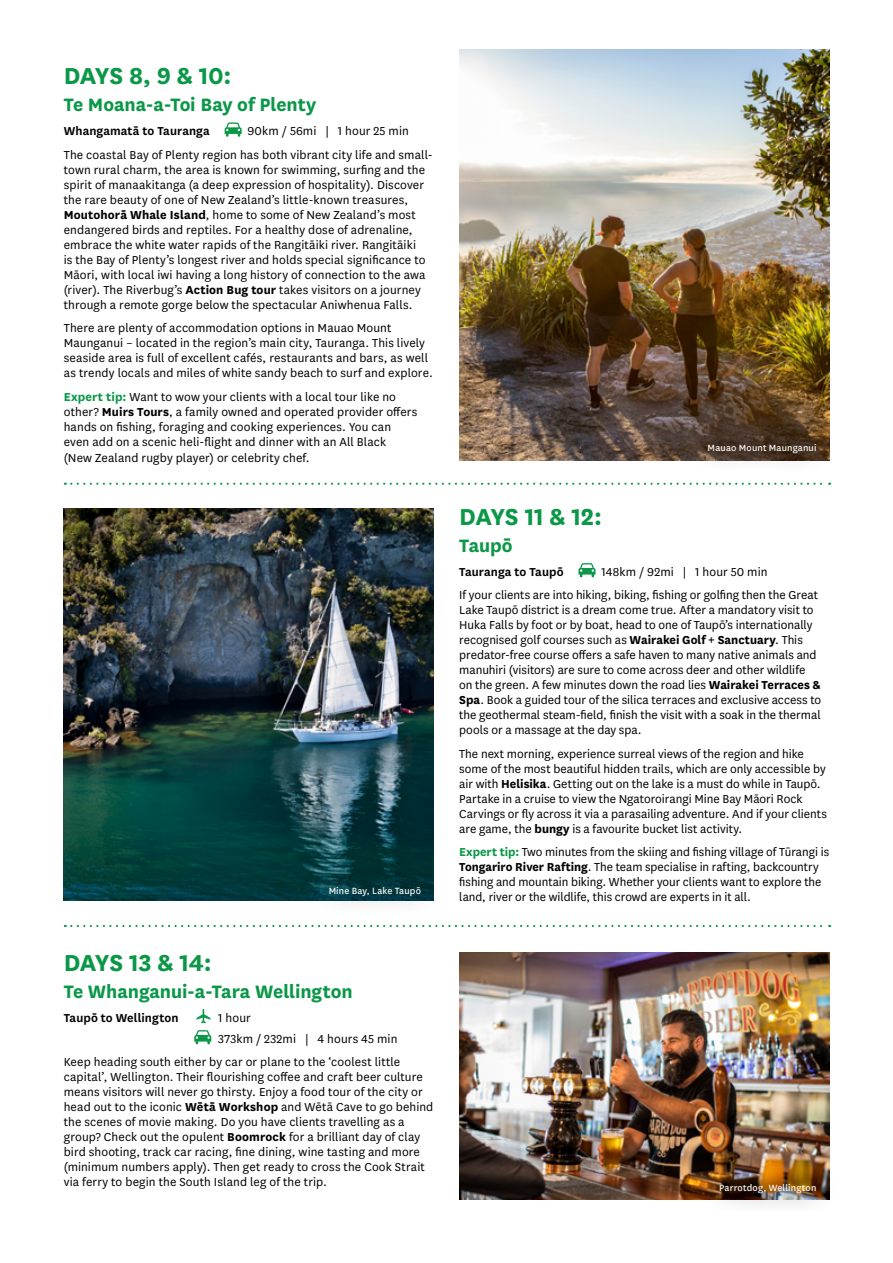
<style>
.page{position:relative;width:893px;height:1263px;background:#fff}
.page>*{position:absolute;margin:0;border:0;box-sizing:border-box;transform-origin:0 0}
.t1{font:700 27px "National";letter-spacing:-.02em;color:#0b9748}
.t2{font:700 21px "National";letter-spacing:-.005em;color:#0b9748}
.t3{font:13.5px/15px "National";letter-spacing:.005em;color:#000}
.t4{font:600 13.5px "National";letter-spacing:.005em;color:#000}
.t5{font:10.5px "National";letter-spacing:.015em;color:#fff}
.s1{font-weight:700}
.s2{font-weight:700;color:#0b9748}
</style>
<div class="page">
<svg style="left:225px;top:123px;width:17px;height:14px"></svg>
<img style="left:459px;top:50px;width:370px;height:410px">
<div style="left:687px;top:423px;width:150px;height:51px;background:#000;opacity:.75"></div>
<svg style="left:196px;top:1009px;width:14px;height:14px"></svg>
<svg style="left:194px;top:1030px;width:17px;height:15px"></svg>
<svg style="left:578px;top:563px;width:17px;height:15px"></svg>
<svg style="left:65px;top:483px;width:765px;height:2px"></svg>
<svg style="left:65px;top:925px;width:765px;height:2px"></svg>
<img style="left:64px;top:508px;width:370px;height:392px">
<div style="left:308px;top:865px;width:134px;height:52px;background:#000;opacity:.75"></div>
<img style="left:459px;top:952px;width:370px;height:247px">
<img style="left:699px;top:1162px;width:131px;height:43px">
<h1 class="t1" style="left:64px;top:57px;width:169px">DAYS 8, 9 &amp; 10:</h1>
<h2 class="t2" style="left:64px;top:90px;width:254px">Te Moana-a-Toi Bay of Plenty</h2>
<p class="t4" style="left:64px;top:122px;width:147px">Whangamatā to Tauranga</p>
<p class="t3" style="left:64px;top:119px;width:371px;line-height:23.5px;text-indent:184px">90km / 56mi | 1 hour 25 min<br>The coastal Bay of Plenty region has both vibrant city life and small-</p>
<p class="t3" style="left:64px;top:162px;width:363px">town rural charm, the area is known for swimming, surfing and the spirit of manaakitanga (a deep expression of hospitality). Discover the rare beauty of one of New Zealand’s little-known treasures, <span class="s1">Moutohorā Whale Island</span>, home to some of New Zealand’s most endangered birds and reptiles. For a healthy dose of adrenaline, embrace the white water rapids of the Rangitāiki river. Rangitāiki is the Bay of Plenty’s longest river and holds special significance to Māori, with local iwi having a long history of connection to the awa (river). The Riverbug’s <span class="s1">Action Bug tour</span> takes visitors on a journey through a remote gorge below the spectacular Aniwhenua Falls.</p>
<p class="t3" style="left:64px;top:320px;width:371px">There are plenty of accommodation options in Mauao Mount Maunganui – located in the region’s main city, Tauranga. This lively seaside area is full of excellent cafés, restaurants and bars, as well as trendy locals and miles of white sandy beach to surf and explore.</p>
<p class="t3" style="left:64px;top:388px;width:355px"><span class="s2">Expert tip:</span> Want to wow your clients with a local tour like no other? <span class="s1">Muirs Tours</span>, a family owned and operated provider offers hands on fishing, foraging and cooking experiences. You can even add on a scenic heli-flight and dinner with an All Black (New Zealand rugby player) or celebrity chef.</p>
<p class="t5" style="left:329px;top:884px;width:94px">Mine Bay, Lake Taupō</p>
<h1 class="t1" style="left:64px;top:943px;width:149px">DAYS 13 &amp; 14:</h1>
<h2 class="t2" style="left:64px;top:976px;width:290px">Te Whanganui-a-Tara Wellington</h2>
<p class="t4" style="left:64px;top:1008px;width:116px">Taupō to Wellington</p>
<p class="t3" style="left:218px;top:1007px;width:181px;line-height:21px">1 hour<br>373km / 232mi | 4 hours 45 min</p>
<p class="t3" style="left:64px;top:1054px;width:371px">Keep heading south either by car or plane to the ‘coolest little capital’, Wellington. Their flourishing coffee and craft beer culture means visitors will never go thirsty. Enjoy a food tour of the city or head out to the iconic <span class="s1">Wētā Workshop</span> and Wētā Cave to go behind the scenes of movie making. Do you have clients travelling as a group? Check out the opulent <span class="s1">Boomrock</span> for a brilliant day of clay bird shooting, track car racing, fine dining, wine tasting and more (minimum numbers apply). Then get ready to cross the Cook Strait via ferry to begin the South Island leg of the trip.</p>
<p class="t5" style="left:708px;top:441px;width:110px">Mauao Mount Maunganui</p>
<h1 class="t1" style="left:459px;top:497px;width:144px">DAYS 11 &amp; 12:</h1>
<h2 class="t2" style="left:459px;top:530px;width:55px">Taupō</h2>
<p class="t4" style="left:459px;top:562px;width:106px">Tauranga to Taupō</p>
<p class="t3" style="left:459px;top:559px;width:360px;line-height:23.5px;text-indent:142px">148km / 92mi | 1 hour 50 min<br>If your clients are into hiking, biking, fishing or golfing then the Great</p>
<p class="t3" style="left:459px;top:602px;width:364px">Lake Taupō district is a dream come true. After a mandatory visit to Huka Falls by foot or by boat, head to one of Taupō’s internationally recognised golf courses such as <span class="s1">Wairakei Golf + Sanctuary</span>. This predator-free course offers a safe haven to many native animals and manuhiri (visitors) are sure to come across deer and other wildlife on the green. A few minutes down the road lies <span class="s1">Wairakei Terraces &amp; Spa</span>. Book a guided tour of the silica terraces and exclusive access to the geothermal steam-field, finish the visit with a soak in the thermal pools or a massage at the day spa.</p>
<p class="t3" style="left:459px;top:746px;width:369px">The next morning, experience surreal views of the region and hike some of the most beautiful hidden trails, which are only accessible by air with <span class="s1">Helisika</span>. Getting out on the lake is a must do while in Taupō.<br>Partake in a cruise to view the Ngatoroirangi Mine Bay Māori Rock Carvings or fly across it via a parasailing adventure. And if your clients are game, the <span class="s1">bungy</span> is a favourite bucket list activity.</p>
<p class="t3" style="left:459px;top:844px;width:371px"><span class="s2">Expert tip:</span> Two minutes from the skiing and fishing village of Tūrangi is <span class="s1">Tongariro River Rafting</span>. The team specialise in rafting, backcountry fishing and mountain biking. Whether your clients want to explore the land, river or the wildlife, this crowd are experts in it all.</p>
<p class="t5" style="left:719px;top:1180px;width:99px">Parrotdog, Wellington</p>
</div>
